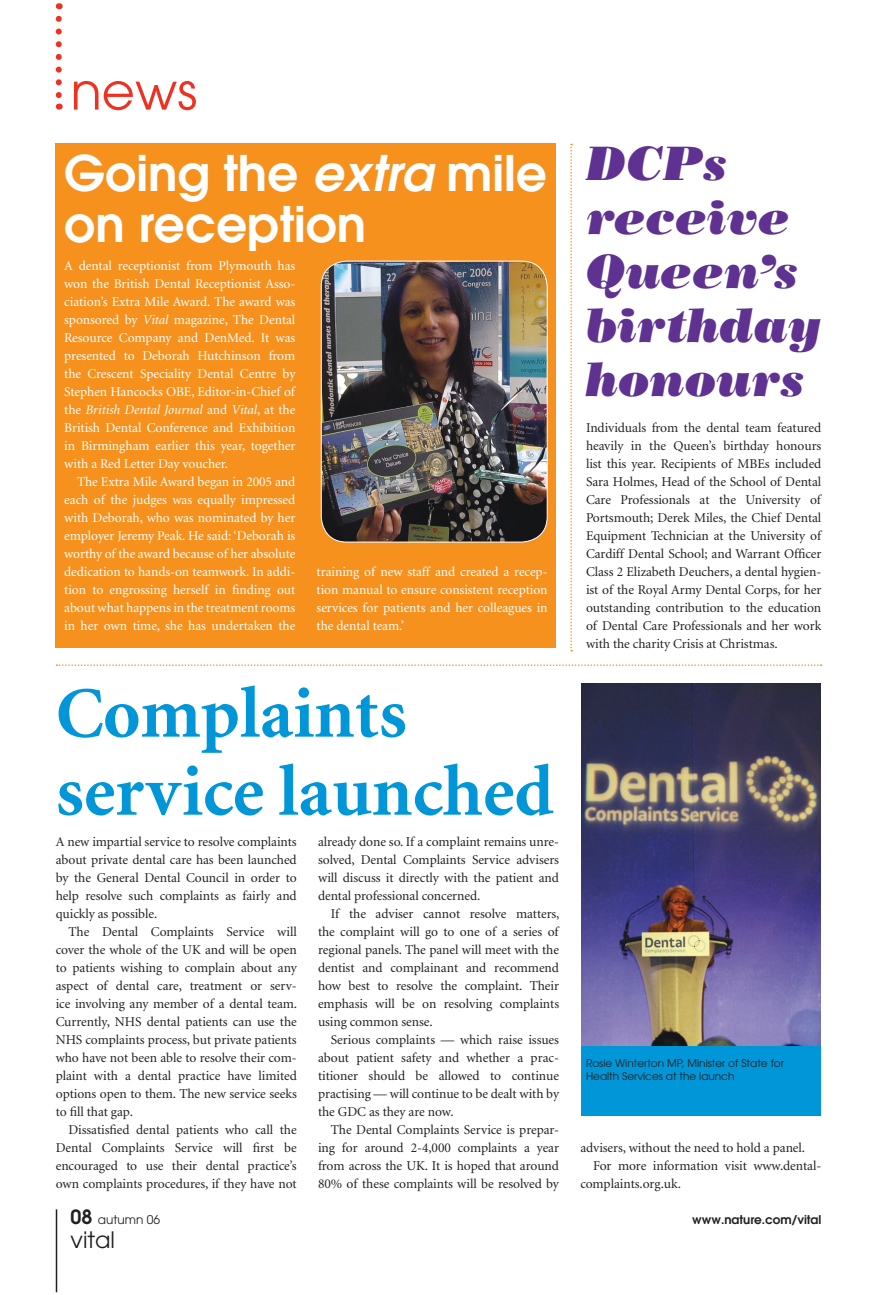
<style>
.page{position:relative;width:891px;height:1295px;background:#fff}
.page>*{position:absolute;margin:0;border:0;box-sizing:border-box;transform-origin:0 0}
.t1{font:700 72.15px/78px "Minion";color:#0196d7}
.t2{font:51px "Avant Garde";color:#ef3122}
.t3{font:600 48.75px/51px "Avant Garde";color:#fff}
.t4{font:italic 48px/54px "Bodoni Poster";color:#5f3292}
.t5{font:22.5px "Avant Garde";color:#231f20}
.t6{font:13.5px/18px "Minion";letter-spacing:-.005em;color:#231f20;text-align:justify}
.t7{font:13.5px/18px "Minion";letter-spacing:-.005em;color:#fff;text-align:justify}
.t8{font:600 12px "Avant Garde";color:#231f20}
.t9{font:12px "Avant Garde";color:#231f20}
.t10{font:10.5px/12.6px "Avant Garde";color:#231f20}
.s1{font-style:italic}
.s2{font-weight:600;font-size:19.5px}
</style>
<div class="page">
<div style="left:56px;top:144px;width:500px;height:504px;background:#f6911e"></div>
<svg style="left:56px;top:19px;width:6px;height:91px"></svg>
<hr style="left:56px;top:1209px;width:1px;height:83px;background:#231f20">
<img style="left:321px;top:261px;width:226px;height:281px;border-radius:26px">
<div style="left:321px;top:261px;width:226px;height:281px;border:1px solid #fff;border-radius:26px"></div>
<svg style="left:56px;top:664px;width:765px;height:2px"></svg>
<svg style="left:570px;top:144px;width:2px;height:507px"></svg>
<div style="left:581px;top:684px;width:240px;height:431px;background:#0196d7"></div>
<img style="left:581px;top:684px;width:240px;height:361px">
<h2 class="t2" style="left:71px;top:72px;width:128px">news</h2>
<h3 class="t3" style="left:64px;top:152px;width:484px">Going the <span class="s1">extra</span> mile on reception</h3>
<p class="t7" style="left:64px;top:257px;width:233px">A dental receptionist from Plymouth has won the British Dental Receptionist Asso&shy;ciation’s Extra Mile Award. The award was sponsored by <span class="s1">Vital</span> magazine, The Dental Resource Company and DenMed. It was presented to Deborah Hutchinson from the Crescent Speciality Dental Centre by Stephen Hancocks OBE, Editor-in-Chief of the <span class="s1">British Dental Journal</span> and <span class="s1">Vital</span>, at the British Dental Conference and Exhibition in Birmingham earlier this year, together with a Red Letter Day voucher.</p>
<p class="t7" style="left:64px;top:473px;width:233px;text-indent:13px">The Extra Mile Award began in 2005 and each of the judges was equally impressed with Deborah, who was nominated by her employer Jeremy Peak. He said: ‘Deborah is worthy of the award because of her absolute dedication to hands-on teamwork. In addi&shy;tion to engrossing herself in finding out about what happens in the treatment rooms in her own time, she has undertaken the</p>
<p class="t7" style="left:317px;top:563px;width:232px">training of new staff and created a recep&shy;tion manual to ensure consistent reception services for patients and her colleagues in the dental team.’</p>
<h1 class="t1" style="left:56px;top:680px;width:499px">Complaints service launched</h1>
<p class="t6" style="left:56px;top:833px;width:242px">A new impartial service to resolve complaints about private dental care has been launched by the General Dental Council in order to help resolve such complaints as fairly and quickly as possible.</p>
<p class="t6" style="left:56px;top:923px;width:243px;text-indent:13px">The Dental Complaints Service will cover the whole of the UK and will be open to patients wishing to complain about any aspect of dental care, treatment or serv&shy;ice involving any member of a dental team.<br>Currently, NHS dental patients can use the NHS complaints process, but private patients who have not been able to resolve their com&shy;plaint with a dental practice have limited options open to them. The new service seeks to fill that gap.</p>
<p class="t6" style="left:56px;top:1121px;width:242px;text-indent:13px">Dissatisfied dental patients who call the Dental Complaints Service will first be encouraged to use their dental practice’s own complaints procedures, if they have not</p>
<p class="t6" style="left:318px;top:833px;width:242px">already done so. If a complaint remains unre&shy;solved, Dental Complaints Service advisers will discuss it directly with the patient and dental professional concerned.</p>
<p class="t6" style="left:318px;top:905px;width:243px;text-indent:13px">If the adviser cannot resolve matters, the complaint will go to one of a series of regional panels. The panel will meet with the dentist and complainant and recommend how best to resolve the complaint. Their emphasis will be on resolving complaints using common sense.</p>
<p class="t6" style="left:318px;top:1031px;width:242px;text-indent:13px">Serious complaints — which raise issues about patient safety and whether a prac&shy;titioner should be allowed to continue practising — will continue to be dealt with by the GDC as they are now.</p>
<p class="t6" style="left:318px;top:1121px;width:242px;text-indent:13px">The Dental Complaints Service is prepar&shy;ing for around 2-4,000 complaints a year from across the UK. It is hoped that around 80% of these complaints will be resolved by</p>
<h3 class="t4" style="left:586px;top:141px;width:236px">DCPs receive<br>Queen’s birthday honours</h3>
<p class="t6" style="left:586px;top:419px;width:237px">Individuals from the dental team featured heavily in the Queen’s birthday honours list this year. Recipients of MBEs included Sara Holmes, Head of the School of Dental Care Professionals at the University of Portsmouth; Derek Miles, the Chief Dental Equipment Technician at the University of Cardiff Dental School; and Warrant Officer Class 2 Elizabeth Deuchers, a dental hygien&shy;ist of the Royal Army Dental Corps, for her outstanding contribution to the education of Dental Care Professionals and her work with the charity Crisis at Christmas.</p>
<p class="t10" style="left:586px;top:1057px;width:199px">Rosie Winterton MP, Minister of State for<br>Health Services at the launch</p>
<p class="t6" style="left:580px;top:1139px;width:226px">advisers, without the need to hold a panel.</p>
<p class="t6" style="left:593px;top:1157px;width:230px">For more information visit www.dental-</p>
<p class="t6" style="left:580px;top:1175px;width:102px">complaints.org.uk.</p>
<p class="t9" style="left:71px;top:1214px;width:91px"><span class="s2">08</span> autumn 06</p>
<p class="t8" style="left:692px;top:1214px;width:131px">www.nature.com/vital</p>
<h3 class="t5" style="left:71px;top:1231px;width:46px">vital</h3>
</div>
